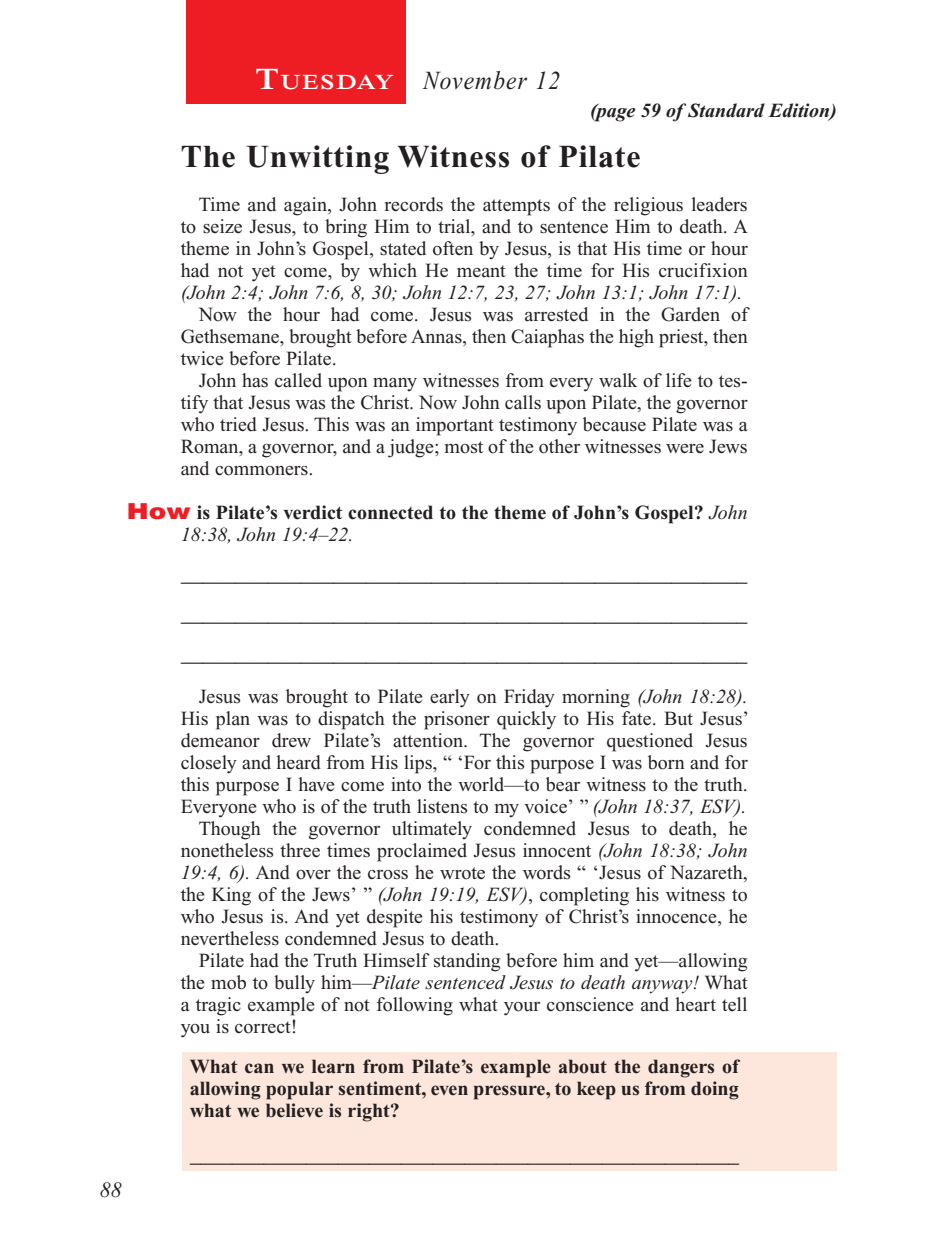
<style>
.page{position:relative;width:936px;height:1260px;background:#fff}
.page>*{position:absolute;margin:0;border:0;box-sizing:border-box;transform-origin:0 0}
.Head{font:700 32px "Times New Roman PS Std";letter-spacing:.025em;color:#231f20}
.Lesson_Dates{font:italic 26px "Times New Roman PS Std";letter-spacing:.05em;color:#231f20;scale:.9 1}
.Blank_Lines{font:22px "Times New Roman PS Std";color:#231f20}
.Blank_Lines_In_Scree{font:22px "Times New Roman PS Std";color:#231f20;scale:.96 1}
.t1{font:italic 22px "Times New Roman PS Std";color:#231f20}
.Daily_Header{font:600 21px "Times NRMT Std";letter-spacing:.07em;color:#fff;scale:1.1 1}
.Body{font:20px/22px "Times New Roman PS Std";color:#231f20;text-align:justify}
.x-screened_box-text{font:700 20px/22px "Times New Roman PS Std";color:#231f20;text-align:justify}
.Question{font:700 20px/22px "Times New Roman PS Std";color:#231f20}
.Page_from_SE{font:italic 700 20px "Times New Roman PS Std";color:#231f20}
.s1{font-size:30px}
.s2{font-style:italic}
.s3{font-family:"Helvetica LT Std";font-weight:900;font-size:22px;color:#ee1d23}
.s4{font-weight:400;font-style:italic}
</style>
<div class="page">
<div style="left:186px;top:0;width:220px;height:103px;background:#ee1d23"></div>
<div style="left:183px;top:1052px;width:654px;height:118px;background:#fde7dc"></div>
<p class="Daily_Header" style="left:255px;top:70px;width:127px"><span class="s1">T</span>UESDAY</p>
<p class="Lesson_Dates" style="left:423px;top:66px;width:154px">November 12</p>
<p class="Page_from_SE" style="left:590px;top:100px;width:248px">(page 59 of Standard Edition)</p>
<p class="Head" style="left:181px;top:138px;width:461px">The Unwitting Witness of Pilate</p>
<p class="Body" style="left:181px;top:193px;width:569px;text-indent:18px">Time and again, John records the attempts of the religious leaders to seize Jesus, to bring Him to trial, and to sentence Him to death. A theme in John’s Gospel, stated often by Jesus, is that His time or hour had not yet come, by which He meant the time for His crucifixion <span class="s2">(John 2:4; John 7:6, 8, 30; John 12:7, 23, 27; John 13:1; John 17:1).</span></p>
<p class="Body" style="left:181px;top:303px;width:568px;text-indent:18px">Now the hour had come. Jesus was arrested in the Garden of Gethsemane, brought before Annas, then Caiaphas the high priest, then twice before Pilate.</p>
<p class="Body" style="left:181px;top:369px;width:569px;text-indent:18px">John has called upon many witnesses from every walk of life to tes&shy;tify that Jesus was the Christ. Now John calls upon Pilate, the governor who tried Jesus. This was an important testimony because Pilate was a Roman, a governor, and a judge; most of the other witnesses were Jews and commoners.</p>
<p class="Question" style="left:181px;top:501px;width:568px;text-indent:-54px"><span class="s3">How</span> is Pilate’s verdict connected to the theme of John’s Gospel? <span class="s4">John<br>18:38, John 19:4–22.</span></p>
<p class="Blank_Lines" style="left:181px;top:561px;width:568px">____________________________________________________</p>
<p class="Blank_Lines" style="left:181px;top:601px;width:568px">____________________________________________________</p>
<p class="Blank_Lines" style="left:181px;top:641px;width:568px">____________________________________________________</p>
<p class="Body" style="left:181px;top:685px;width:570px;text-indent:18px">Jesus was brought to Pilate early on Friday morning <span class="s2">(John 18:28).<br></span>His plan was to dispatch the prisoner quickly to His fate. But Jesus’ demeanor drew Pilate’s attention. The governor questioned Jesus closely and heard from His lips, “ ‘For this purpose I was born and for this purpose I have come into the world—to bear witness to the truth.<br>Everyone who is of the truth listens to my voice’ ” <span class="s2">(John 18:37, ESV).</span></p>
<p class="Body" style="left:181px;top:817px;width:569px;text-indent:18px">Though the governor ultimately condemned Jesus to death, he nonetheless three times proclaimed Jesus innocent <span class="s2">(John 18:38; John 19:4, 6).</span> And over the cross he wrote the words “ ‘Jesus of Nazareth, the King of the Jews’ ” <span class="s2">(John 19:19, ESV)</span>, completing his witness to who Jesus is. And yet despite his testimony of Christ’s innocence, he nevertheless condemned Jesus to death.</p>
<p class="Body" style="left:181px;top:949px;width:569px;text-indent:18px">Pilate had the Truth Himself standing before him and yet—allowing the mob to bully him—<span class="s2">Pilate sentenced Jesus to death anyway!</span> What a tragic example of not following what your conscience and heart tell you is correct!</p>
<p class="x-screened_box-text" style="left:190px;top:1055px;width:550px">What can we learn from Pilate’s example about the dangers of allowing popular sentiment, even pressure, to keep us from doing what we believe is right?</p>
<p class="t1" style="left:100px;top:1178px;width:23px">88</p>
<p class="Blank_Lines_In_Scree" style="left:190px;top:1142px;width:573px">____________________________________________________</p>
</div>
